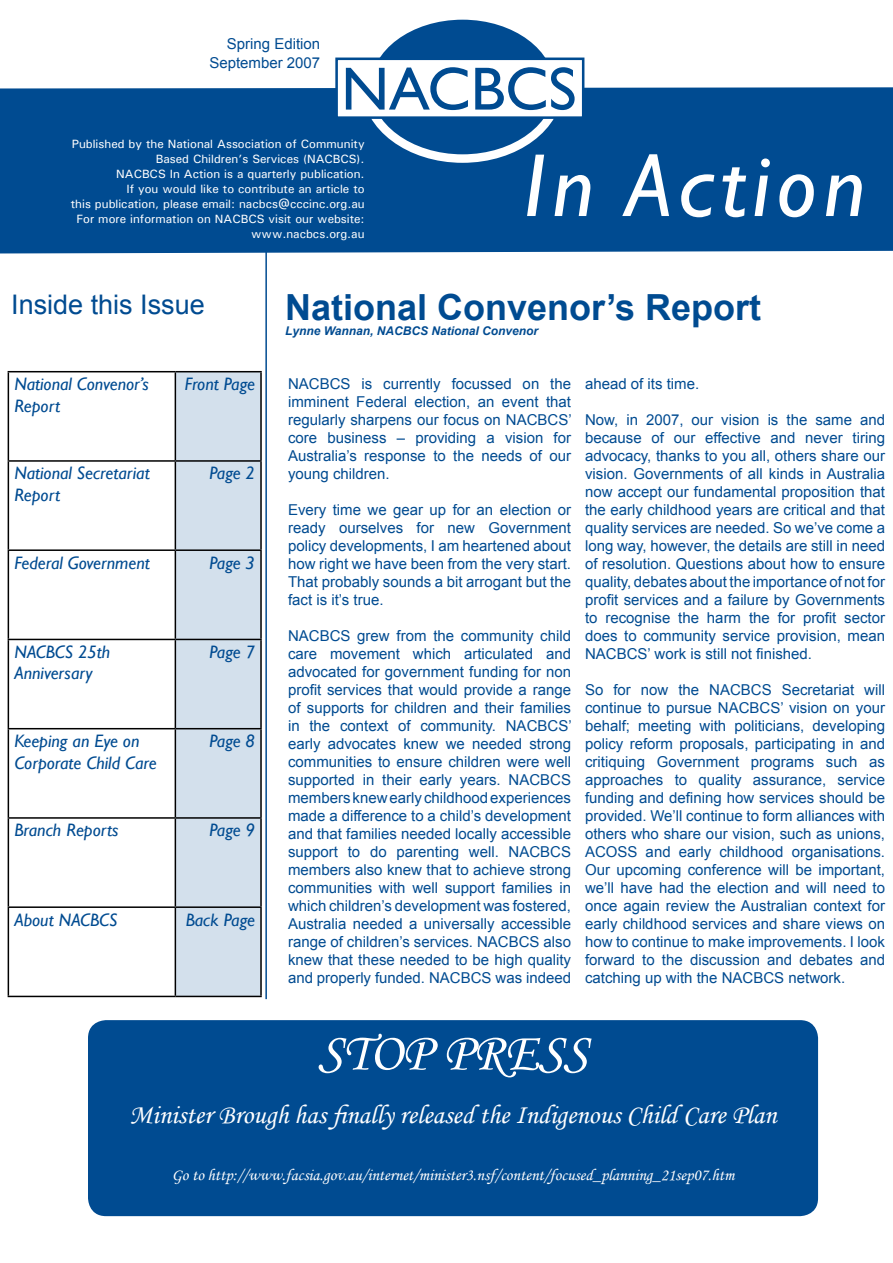
<style>
.page{position:relative;width:893px;height:1263px;background:#fff}
.page>*{position:absolute;margin:0;border:0;box-sizing:border-box;transform-origin:0 0}
.t1{font:italic 90px "Gill Sans";letter-spacing:.075em;color:#fff}
.t2{font:54px "Monotype Corsiva";color:#fff}
.t3{font:700 36px "Arial";color:#004b91}
.t4{font:27px "Monotype Corsiva";color:#fff}
.t5{font:27px "Arial";color:#004b91}
.t6{font:italic 18px/21.6px "Gill Sans";color:#004b91}
.t7{font:16.5px "Monotype Corsiva";color:#fff}
.t8{font:15px/18px "Arial";color:#004b91;text-align:justify}
.t9{font:500 12px/15px "Univers";color:#fff;text-align:right}
.t10{font:italic 700 12px "Arial";color:#004b91}
</style>
<div class="page">
<div style="left:0;top:87px;width:893px;height:167px;background:#004b91"></div>
<hr style="left:265px;top:214px;width:2px;height:785px;background:#004b91">
<svg style="left:366px;top:15px;width:193px;height:144px"></svg>
<div style="left:362px;top:11px;width:201px;height:152px;border:8px solid #fff;border-radius:50%"></div>
<div style="left:374px;top:24px;width:175px;height:126px;background:#004b91;border-radius:50%"></div>
<div style="left:337px;top:59px;width:246px;height:59px;background:#fff"></div>
<div style="left:335px;top:58px;width:249px;height:61px;border:3px solid #004b91"></div>
<svg style="left:346px;top:67px;width:122px;height:43px"></svg>
<svg style="left:475px;top:67px;width:100px;height:43px"></svg>
<svg style="left:176px;top:372px;width:84px;height:624px;fill:#d3e0ec"></svg>
<hr style="left:8px;top:371px;width:167px;height:1px;background:#000">
<hr style="left:8px;top:372px;width:1px;height:88px;background:#000">
<hr style="left:175px;top:371px;width:87px;height:1px;background:#000">
<hr style="left:175px;top:372px;width:1px;height:88px;background:#000">
<hr style="left:260px;top:372px;width:2px;height:88px;background:#000">
<hr style="left:8px;top:460px;width:167px;height:2px;background:#000">
<hr style="left:8px;top:462px;width:1px;height:87px;background:#000">
<hr style="left:175px;top:460px;width:87px;height:2px;background:#000">
<hr style="left:175px;top:462px;width:1px;height:87px;background:#000">
<hr style="left:260px;top:462px;width:2px;height:87px;background:#000">
<hr style="left:8px;top:549px;width:167px;height:2px;background:#000">
<hr style="left:8px;top:551px;width:1px;height:88px;background:#000">
<hr style="left:175px;top:549px;width:87px;height:2px;background:#000">
<hr style="left:175px;top:551px;width:1px;height:88px;background:#000">
<hr style="left:260px;top:551px;width:2px;height:88px;background:#000">
<hr style="left:8px;top:639px;width:167px;height:1px;background:#000">
<hr style="left:8px;top:640px;width:1px;height:88px;background:#000">
<hr style="left:175px;top:639px;width:87px;height:1px;background:#000">
<hr style="left:175px;top:640px;width:1px;height:88px;background:#000">
<hr style="left:260px;top:640px;width:2px;height:88px;background:#000">
<hr style="left:8px;top:728px;width:167px;height:1px;background:#000">
<hr style="left:8px;top:729px;width:1px;height:88px;background:#000">
<hr style="left:175px;top:728px;width:87px;height:1px;background:#000">
<hr style="left:175px;top:729px;width:1px;height:88px;background:#000">
<hr style="left:260px;top:729px;width:2px;height:88px;background:#000">
<hr style="left:8px;top:817px;width:167px;height:2px;background:#000">
<hr style="left:8px;top:819px;width:1px;height:87px;background:#000">
<hr style="left:175px;top:817px;width:87px;height:2px;background:#000">
<hr style="left:175px;top:819px;width:1px;height:87px;background:#000">
<hr style="left:260px;top:819px;width:2px;height:87px;background:#000">
<hr style="left:8px;top:906px;width:167px;height:2px;background:#000">
<hr style="left:8px;top:908px;width:1px;height:88px;background:#000">
<hr style="left:175px;top:906px;width:87px;height:2px;background:#000">
<hr style="left:175px;top:908px;width:1px;height:88px;background:#000">
<hr style="left:260px;top:908px;width:2px;height:88px;background:#000">
<hr style="left:8px;top:996px;width:167px;height:1px;background:#000">
<hr style="left:175px;top:996px;width:87px;height:1px;background:#000">
<div style="left:88px;top:1020px;width:730px;height:196px;background:#004b91;border-radius:18px"></div>
<p class="t8" style="left:209px;top:34px;width:112px;line-height:19.4px;text-align:right">Spring Edition<br>September 2007</p>
<p class="t9" style="left:71px;top:136px;width:295px">Published by the National Association of Community Based Children’s Services (NACBCS).<br>NACBCS In Action is a quarterly publication.<br>If you would like to contribute an article to<br>this publication, please email: nacbcs@cccinc.org.au For more information on NACBCS visit our website: www.nacbcs.org.au</p>
<h1 class="t1" style="left:524px;top:133px;width:343px">In Action</h1>
<h3 class="t5" style="left:11px;top:287px;width:195px">Inside this Issue</h3>
<p class="t6" style="left:14px;top:374px;width:136px">National Convenor’s<br>Report</p>
<p class="t6" style="left:185px;top:374px;width:72px">Front Page</p>
<p class="t6" style="left:14px;top:463px;width:137px">National Secretariat<br>Report</p>
<p class="t6" style="left:209px;top:463px;width:47px">Page 2</p>
<p class="t6" style="left:14px;top:552px;width:137px">Federal Government</p>
<p class="t6" style="left:209px;top:552px;width:47px">Page 3</p>
<p class="t6" style="left:14px;top:641px;width:97px">NACBCS 25th<br>Anniversary</p>
<p class="t6" style="left:209px;top:641px;width:47px">Page 7</p>
<p class="t6" style="left:14px;top:730px;width:144px">Keeping an Eye on<br>Corporate Child Care</p>
<p class="t6" style="left:209px;top:730px;width:47px">Page 8</p>
<p class="t6" style="left:14px;top:820px;width:106px">Branch Reports</p>
<p class="t6" style="left:209px;top:820px;width:47px">Page 9</p>
<p class="t6" style="left:14px;top:909px;width:105px">About NACBCS</p>
<p class="t6" style="left:186px;top:909px;width:71px">Back Page</p>
<h3 class="t3" style="left:285px;top:284px;width:478px">National Convenor’s Report</h3>
<p class="t10" style="left:285px;top:323px;width:255px">Lynne Wannan, NACBCS National Convenor</p>
<p class="t8" style="left:288px;top:375px;width:285px">NACBCS is currently focussed on the imminent Federal election, an event that regularly sharpens our focus on NACBCS’ core business – providing a vision for Australia’s response to the needs of our young children.</p>
<p class="t8" style="left:288px;top:501px;width:285px">Every time we gear up for an election or ready ourselves for new Government policy developments, I am heartened about how right we have been from the very start.<br>That probably sounds a bit arrogant but the fact is it’s true.</p>
<p class="t8" style="left:288px;top:627px;width:285px">NACBCS grew from the community child care movement which articulated and advocated for government funding for non profit services that would provide a range of supports for children and their families in the context of community. NACBCS’ early advocates knew we needed strong communities to ensure children were well supported in their early years. NACBCS members knew early childhood experiences made a difference to a child’s development and that families needed locally accessible support to do parenting well. NACBCS members also knew that to achieve strong communities with well support families in which children’s development was fostered, Australia needed a universally accessible range of children’s services. NACBCS also knew that these needed to be high quality and properly funded. NACBCS was indeed</p>
<p class="t8" style="left:585px;top:375px;width:116px">ahead of its time.</p>
<p class="t8" style="left:585px;top:411px;width:302px">Now, in 2007, our vision is the same and because of our effective and never tiring advocacy, thanks to you all, others share our vision. Governments of all kinds in Australia now accept our fundamental proposition that the early childhood years are critical and that quality services are needed. So we’ve come a long way, however, the details are still in need of resolution. Questions about how to ensure quality, debates about the importance of not for profit services and a failure by Governments to recognise the harm the for profit sector does to community service provision, mean NACBCS’ work is still not finished.</p>
<p class="t8" style="left:585px;top:681px;width:302px">So for now the NACBCS Secretariat will continue to pursue NACBCS’ vision on your behalf; meeting with politicians, developing policy reform proposals, participating in and critiquing Government programs such as approaches to quality assurance, service funding and defining how services should be provided. We’ll continue to form alliances with others who share our vision, such as unions, ACOSS and early childhood organisations.<br>Our upcoming conference will be important, we’ll have had the election and will need to once again review the Australian context for early childhood services and share views on how to continue to make improvements. I look forward to the discussion and debates and catching up with the NACBCS network.</p>
<h2 class="t2" style="left:318px;top:1020px;width:271px">STOP PRESS</h2>
<h3 class="t4" style="left:130px;top:1099px;width:648px">Minister Brough has finally released the Indigenous Child Care Plan</h3>
<p class="t7" style="left:172px;top:1165px;width:564px">Go to http://www.facsia.gov.au/internet/minister3.nsf/content/focused_planning_21sep07.htm</p>
</div>
